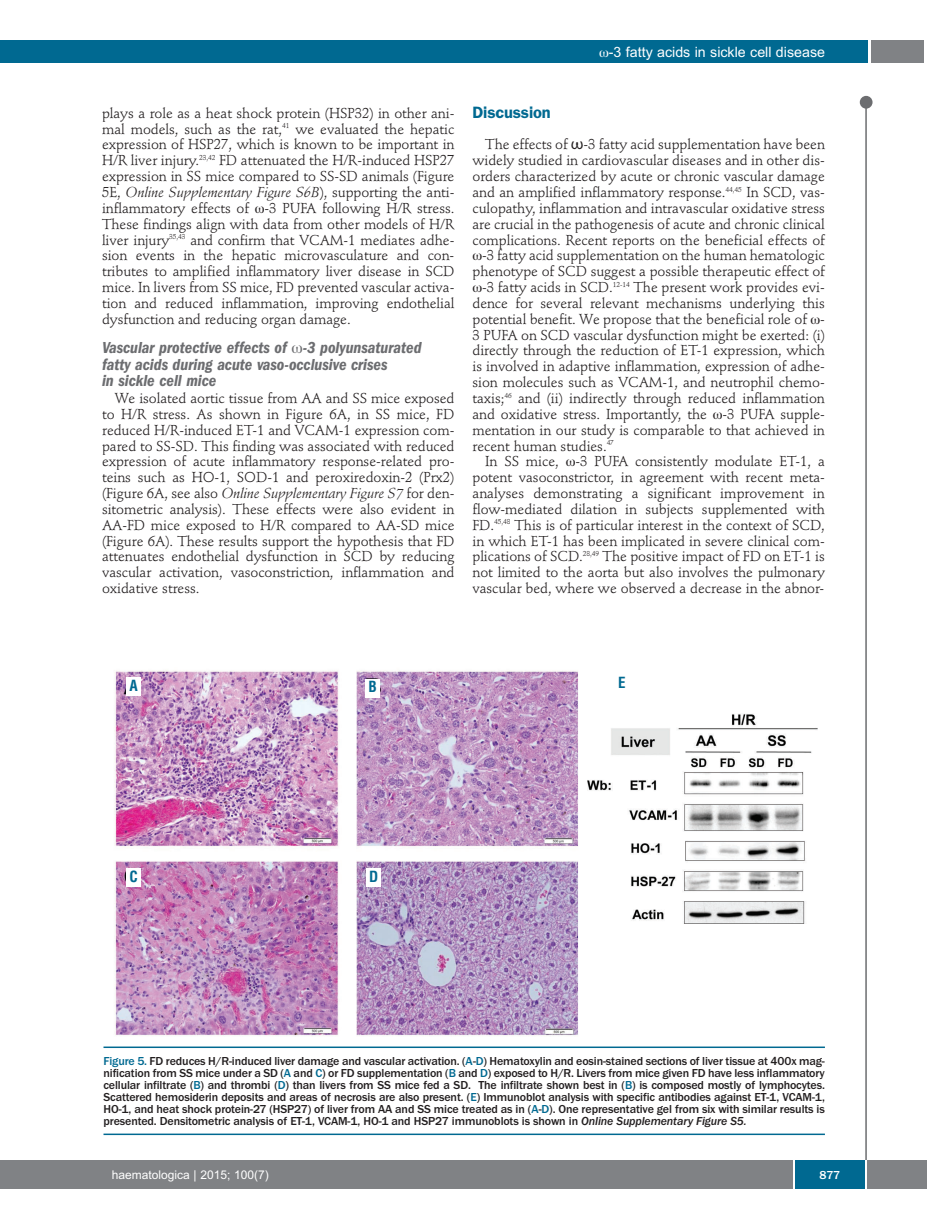
<style>
.page{position:relative;width:927px;height:1225px;background:#fff}
.page>*{position:absolute;margin:0;border:0;box-sizing:border-box;transform-origin:0 0}
.t1{font:italic 600 condensed 16.5px/16.5px "Franklin Gothic";color:#6c6d70}
.t2{font:600 16.5px "Franklin Gothic";letter-spacing:-.01em;color:#006991}
.t3{font:700 condensed 15px "Helvetica";color:#006991}
.t4{font:14.25px/15.9px "Stempel Schneidler";letter-spacing:-.005em;color:#231f20;text-align:justify}
.t5{font:14.25px "Arial";color:#fff}
.t6{font:500 12px/12px "Franklin Gothic";letter-spacing:-.01em;color:#231f20;text-align:justify}
.t7{font:12px "Arial";color:#fff}
.t8{font:500 12px "Franklin Gothic";color:#fff}
.s1{font-style:italic}
.s2{font-family:"Lucida Grande"}
.s3{color:#006991}
</style>
<div class="page">
<div style="left:860px;top:96px;width:12px;height:13px;background:#6c6d70;border-radius:50%"></div>
<hr style="left:865px;top:98px;width:2px;height:1062px;background:#6c6d70">
<div style="left:871px;top:40px;width:52px;height:22px;background:#808285"></div>
<div style="left:18px;top:40px;width:849px;height:22px;background:#006991"></div>
<div style="left:17px;top:1160px;width:910px;height:28px;background:#808285"></div>
<div style="left:795px;top:1160px;width:70px;height:28px;background:#006991"></div>
<hr style="left:793px;top:1160px;width:2px;height:28px;background:#fff">
<hr style="left:865px;top:1160px;width:2px;height:28px;background:#fff">
<div style="left:0;top:40px;width:19px;height:22px;background:#006991"></div>
<div style="left:0;top:1160px;width:18px;height:28px;background:#808285"></div>
<img style="left:114px;top:670px;width:704px;height:366px">
<hr style="left:104px;top:1046px;width:721px;height:2px;background:#006991">
<hr style="left:104px;top:1133px;width:721px;height:2px;background:#006991">
<div style="left:126px;top:678px;width:15px;height:18px;background:#fff"></div>
<div style="left:365px;top:679px;width:15px;height:18px;background:#fff"></div>
<div style="left:126px;top:868px;width:15px;height:18px;background:#fff"></div>
<div style="left:366px;top:868px;width:15px;height:19px;background:#fff"></div>
<p class="t5" style="left:609px;top:44px;width:218px">-3 fatty acids in sickle cell disease</p>
<p class="t4" style="left:102px;top:106px;width:354px">plays a role as a heat shock protein (HSP32) in other ani&shy;mal models, such as the rat,<sup>41</sup> we evaluated the hepatic expression of HSP27, which is known to be important in H/R liver injury.<sup>23,42</sup> FD attenuated the H/R-induced HSP27 expression in SS mice compared to SS-SD animals (Figure 5E, <span class="s1">Online Supplementary Figure S6B</span>), supporting the anti&shy;inflammatory effects of -3 PUFA following H/R stress.<br>These findings align with data from other models of H/R liver injury<sup>35,43</sup> and confirm that VCAM-1 mediates adhe&shy;sion events in the hepatic microvasculature and con&shy;tributes to amplified inflammatory liver disease in SCD mice. In livers from SS mice, FD prevented vascular activa&shy;tion and reduced inflammation, improving endothelial dysfunction and reducing organ damage.</p>
<p class="t1" style="left:102px;top:340px;width:321px">Vascular protective effects of -3 polyunsaturated fatty acids during acute vaso-occlusive crises<br>in sickle cell mice</p>
<p class="t4" style="left:102px;top:391px;width:354px;text-indent:13px">We isolated aortic tissue from AA and SS mice exposed to H/R stress. As shown in Figure 6A, in SS mice, FD reduced H/R-induced ET-1 and VCAM-1 expression com&shy;pared to SS-SD. This finding was associated with reduced expression of acute inflammatory response-related pro&shy;teins such as HO-1, SOD-1 and peroxiredoxin-2 (Prx2) (Figure 6A, see also <span class="s1">Online Supplementary Figure S7</span> for den&shy;sitometric analysis). These effects were also evident in AA-FD mice exposed to H/R compared to AA-SD mice (Figure 6A). These results support the hypothesis that FD attenuates endothelial dysfunction in SCD by reducing vascular activation, vasoconstriction, inflammation and oxidative stress.</p>
<p class="t2" style="left:472px;top:106px;width:80px">Discussion</p>
<p class="t4" style="left:485px;top:138px;width:341px">The effects of <span class="s2">ω</span>-3 fatty acid supplementation have been</p>
<p class="t4" style="left:472px;top:154px;width:354px">widely studied in cardiovascular diseases and in other dis-</p>
<p class="t4" style="left:472px;top:170px;width:354px">orders characterized by acute or chronic vascular damage</p>
<p class="t4" style="left:472px;top:185px;width:354px">and an amplified inflammatory response.<sup>44,45</sup> In SCD, vas-</p>
<p class="t4" style="left:472px;top:201px;width:354px">culopathy, inflammation and intravascular oxidative stress</p>
<p class="t4" style="left:472px;top:217px;width:354px">are crucial in the pathogenesis of acute and chronic clinical</p>
<p class="t4" style="left:472px;top:233px;width:354px">complications. Recent reports on the beneficial effects of</p>
<p class="t4" style="left:482px;top:249px;width:344px">-3 fatty acid supplementation on the human hematologic</p>
<p class="t4" style="left:472px;top:265px;width:354px">phenotype of SCD suggest a possible therapeutic effect of</p>
<p class="t4" style="left:482px;top:280px;width:344px">-3 fatty acids in SCD.<sup>12-14</sup> The present work provides evi-</p>
<p class="t4" style="left:472px;top:296px;width:354px">dence for several relevant mechanisms underlying this</p>
<p class="t4" style="left:472px;top:312px;width:354px">potential benefit. We propose that the beneficial role of -</p>
<p class="t4" style="left:472px;top:328px;width:354px">3 PUFA on SCD vascular dysfunction might be exerted: (i)</p>
<p class="t4" style="left:472px;top:344px;width:354px">directly through the reduction of ET-1 expression, which</p>
<p class="t4" style="left:472px;top:360px;width:354px">is involved in adaptive inflammation, expression of adhe-</p>
<p class="t4" style="left:472px;top:376px;width:354px">sion molecules such as VCAM-1, and neutrophil chemo-</p>
<p class="t4" style="left:472px;top:391px;width:354px">taxis;<sup>46</sup> and (ii) indirectly through reduced inflammation</p>
<p class="t4" style="left:472px;top:407px;width:354px">and oxidative stress. Importantly, the -3 PUFA supple-</p>
<p class="t4" style="left:472px;top:423px;width:354px">mentation in our study is comparable to that achieved in</p>
<p class="t4" style="left:472px;top:439px;width:143px">recent human studies.<sup>47</sup></p>
<p class="t4" style="left:485px;top:455px;width:341px">In SS mice, -3 PUFA consistently modulate ET-1, a</p>
<p class="t4" style="left:472px;top:471px;width:354px">potent vasoconstrictor, in agreement with recent meta-</p>
<p class="t4" style="left:472px;top:486px;width:354px">analyses demonstrating a significant improvement in</p>
<p class="t4" style="left:472px;top:502px;width:354px">flow-mediated dilation in subjects supplemented with</p>
<p class="t4" style="left:472px;top:518px;width:354px">FD.<sup>45,48</sup> This is of particular interest in the context of SCD,</p>
<p class="t4" style="left:472px;top:534px;width:354px">in which ET-1 has been implicated in severe clinical com-</p>
<p class="t4" style="left:472px;top:550px;width:354px">plications of SCD.<sup>28,49</sup> The positive impact of FD on ET-1 is</p>
<p class="t4" style="left:472px;top:566px;width:354px">not limited to the aorta but also involves the pulmonary</p>
<p class="t4" style="left:472px;top:581px;width:353px">vascular bed, where we observed a decrease in the abnor-</p>
<p class="t3" style="left:129px;top:677px;width:10px">A</p>
<p class="t3" style="left:618px;top:674px;width:9px">E</p>
<p class="t3" style="left:368px;top:678px;width:10px">B</p>
<p class="t3" style="left:129px;top:867px;width:10px">C</p>
<p class="t3" style="left:369px;top:868px;width:11px">D</p>
<p class="t6" style="left:103px;top:1055px;width:723px"><span class="s3">Figure 5.</span> FD reduces H/R-induced liver damage and vascular activation. (<span class="s3">A</span>-<span class="s3">D</span>) Hematoxylin and eosin-stained sections of liver tissue at 400x mag&shy;nification from SS mice under a SD (<span class="s3">A</span> and <span class="s3">C</span>) or FD supplementation (<span class="s3">B</span> and <span class="s3">D</span>) exposed to H/R. Livers from mice given FD have less inflammatory cellular infiltrate (<span class="s3">B</span>) and thrombi (<span class="s3">D</span>) than livers from SS mice fed a SD. The infiltrate shown best in (<span class="s3">B</span>) is composed mostly of lymphocytes.<br>Scattered hemosiderin deposits and areas of necrosis are also present. (<span class="s3">E</span>) Immunoblot analysis with specific antibodies against ET-1, VCAM-1, HO-1, and heat shock protein-27 (HSP27) of liver from AA and SS mice treated as in (<span class="s3">A</span>-<span class="s3">D</span>). One representative gel from six with similar results is presented. Densitometric analysis of ET-1, VCAM-1, HO-1 and HSP27 immunoblots is shown in <span class="s1">Online Supplementary Figure S5.</span></p>
<p class="t7" style="left:112px;top:1167px;width:158px">haematologica | 2015; 100(7)</p>
<p class="t8" style="left:820px;top:1167px;width:22px">877</p>
</div>
